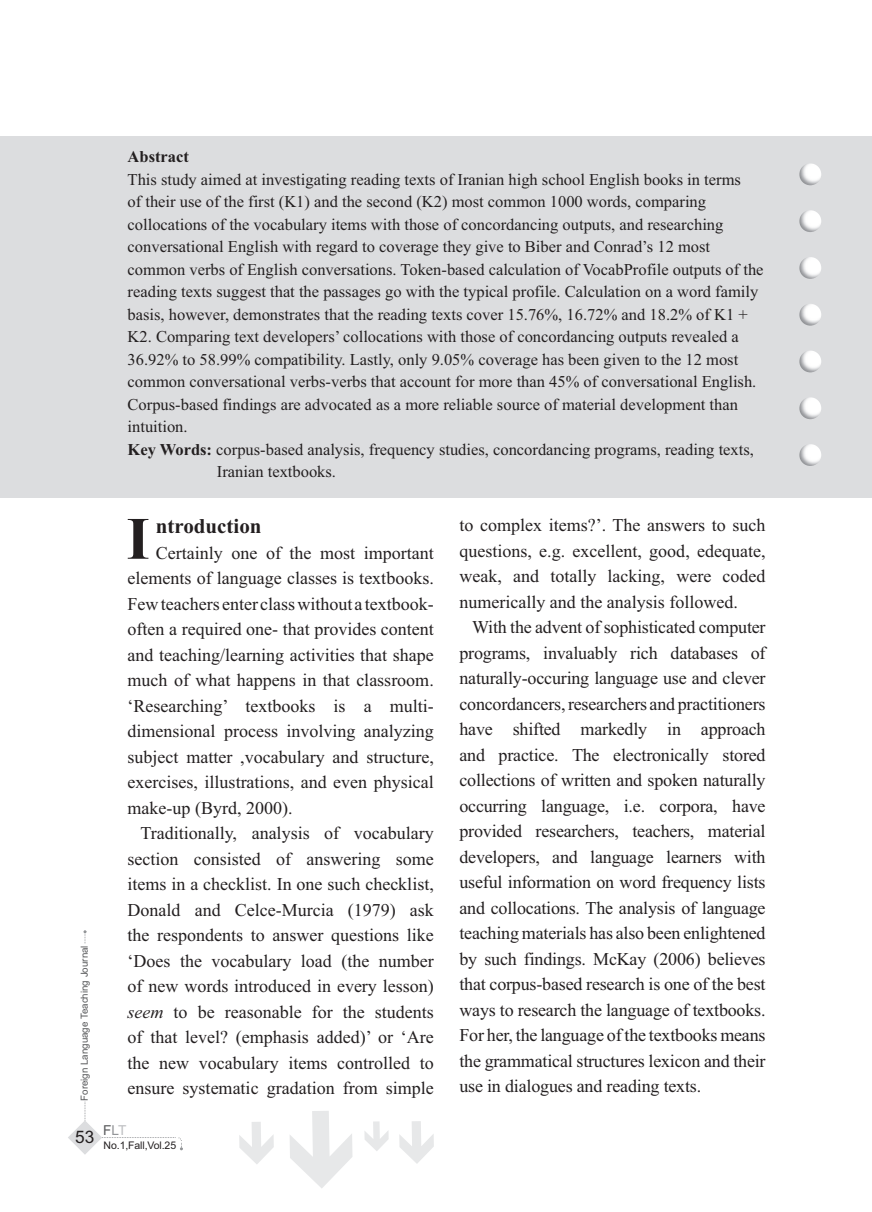
<style>
.page{position:relative;width:872px;height:1212px;background:#fff}
.page>*{position:absolute;margin:0;border:0;box-sizing:border-box;transform-origin:0 0}
.t1{font:700 60px "Times New Roman";color:#231f20}
.t2{font:700 21px "Times New Roman";color:#231f20}
.t3{font:18px/25.5px "Times New Roman";color:#231f20;text-align:justify}
.t4{font:16.5px "Times New Roman";color:#231f20}
.t5{font:700 16.5px "Times New Roman";color:#231f20}
.t6{font:13.65px "Arial";color:#57585a}
.t7{font:10.5px "Arial";letter-spacing:-.01em;color:#231f20}
.t8{font:9.75px "Arial";color:#57585a}
.s1{font-weight:700}
.s2{font-style:italic}
.s3{color:#939598}
.s4{color:#bdbec1}
</style>
<div class="page">
<div style="left:0;top:136px;width:872px;height:361px;background:#dcdddf"></div>
<img style="left:799px;top:163px;width:22px;height:22px;border-radius:50%">
<img style="left:799px;top:210px;width:22px;height:22px;border-radius:50%">
<img style="left:799px;top:257px;width:22px;height:22px;border-radius:50%">
<img style="left:799px;top:304px;width:22px;height:22px;border-radius:50%">
<img style="left:799px;top:350px;width:22px;height:22px;border-radius:50%">
<img style="left:799px;top:397px;width:22px;height:22px;border-radius:50%">
<img style="left:799px;top:444px;width:22px;height:22px;border-radius:50%">
<svg style="left:239px;top:1122px;width:35px;height:42px"></svg>
<svg style="left:290px;top:1111px;width:62px;height:77px"></svg>
<svg style="left:364px;top:1121px;width:24px;height:30px"></svg>
<svg style="left:399px;top:1121px;width:35px;height:43px"></svg>
<svg style="left:68px;top:930px;width:115px;height:225px"></svg>
<div style="left:81px;top:945px;width:8px;height:156px;background:#fff"></div>
<p class="t8" style="left:81px;top:1101px;width:157px;rotate:-90deg">Foreign Language Teaching Journal</p>
<p class="t5" style="left:128px;top:151px;width:63px">Abstract</p>
<p class="t4" style="left:128px;top:173px;width:615px">This study aimed at investigating reading texts of Iranian high school English books in terms</p>
<p class="t4" style="left:128px;top:196px;width:580px">of their use of the first (K1) and the second (K2) most common 1000 words, comparing</p>
<p class="t4" style="left:128px;top:218px;width:597px">collocations of the vocabulary items with those of concordancing outputs, and researching</p>
<p class="t4" style="left:128px;top:241px;width:584px">conversational English with regard to coverage they give to Biber and Conrad’s 12 most</p>
<p class="t4" style="left:128px;top:263px;width:637px">common verbs of English conversations. Token-based calculation of VocabProfile outputs of the</p>
<p class="t4" style="left:128px;top:286px;width:632px">reading texts suggest that the passages go with the typical profile. Calculation on a word family</p>
<p class="t4" style="left:128px;top:308px;width:621px">basis, however, demonstrates that the reading texts cover 15.76%, 16.72% and 18.2% of K1 +</p>
<p class="t4" style="left:128px;top:331px;width:612px">K2. Comparing text developers’ collocations with those of concordancing outputs revealed a</p>
<p class="t4" style="left:128px;top:353px;width:612px">36.92% to 58.99% compatibility. Lastly, only 9.05% coverage has been given to the 12 most</p>
<p class="t4" style="left:128px;top:376px;width:630px">common conversational verbs-verbs that account for more than 45% of conversational English.</p>
<p class="t4" style="left:128px;top:398px;width:612px">Corpus-based findings are advocated as a more reliable source of material development than</p>
<p class="t4" style="left:128px;top:421px;width:62px">intuition.</p>
<p class="t4" style="left:128px;top:443px;width:628px"><span class="s1">Key Words:</span> corpus-based analysis, frequency studies, concordancing programs, reading texts,</p>
<p class="t4" style="left:217px;top:466px;width:121px">Iranian textbooks.</p>
<p class="t2" style="left:156px;top:519px;width:107px">ntroduction</p>
<p class="t3" style="left:128px;top:541px;width:308px;text-indent:28px">Certainly one of the most important elements of language classes is textbooks.<br>Few teachers enter class without a textbook&shy;often a required one- that provides content and teaching/learning activities that shape much of what happens in that classroom. ‘Researching’ textbooks is a multi&shy;dimensional process involving analyzing subject matter ,vocabulary and structure, exercises, illustrations, and even physical make-up (Byrd, 2000).</p>
<p class="t3" style="left:128px;top:822px;width:308px;text-indent:13px">Traditionally, analysis of vocabulary section consisted of answering some items in a checklist. In one such checklist, Donald and Celce-Murcia (1979) ask the respondents to answer questions like ‘Does the vocabulary load (the number of new words introduced in every lesson) <span class="s2">seem</span> to be reasonable for the students of that level? (emphasis added)’ or ‘Are the new vocabulary items controlled to ensure systematic gradation from simple</p>
<h1 class="t1" style="left:126px;top:519px;width:25px">I</h1>
<p class="t3" style="left:459px;top:514px;width:308px">to complex items?’. The answers to such questions, e.g. excellent, good, edequate, weak, and totally lacking, were coded numerically and the analysis followed.</p>
<p class="t3" style="left:459px;top:616px;width:308px;text-indent:13px">With the advent of sophisticated computer programs, invaluably rich databases of naturally-occuring language use and clever concordancers, researchers and practitioners have shifted markedly in approach and practice. The electronically stored collections of written and spoken naturally occurring language, i.e. corpora, have provided researchers, teachers, material developers, and language learners with useful information on word frequency lists and collocations. The analysis of language teaching materials has also been enlightened by such findings. McKay (2006) believes that corpus-based research is one of the best ways to research the language of textbooks.<br>For her, the language of the textbooks means the grammatical structures lexicon and their use in dialogues and reading texts.</p>
<p class="t6" style="left:103px;top:1125px;width:25px">F<span class="s3">L</span><span class="s4">T</span></p>
<p class="t7" style="left:75px;top:1141px;width:102px"><sup>53</sup> No.1,Fall,Vol.25</p>
</div>
